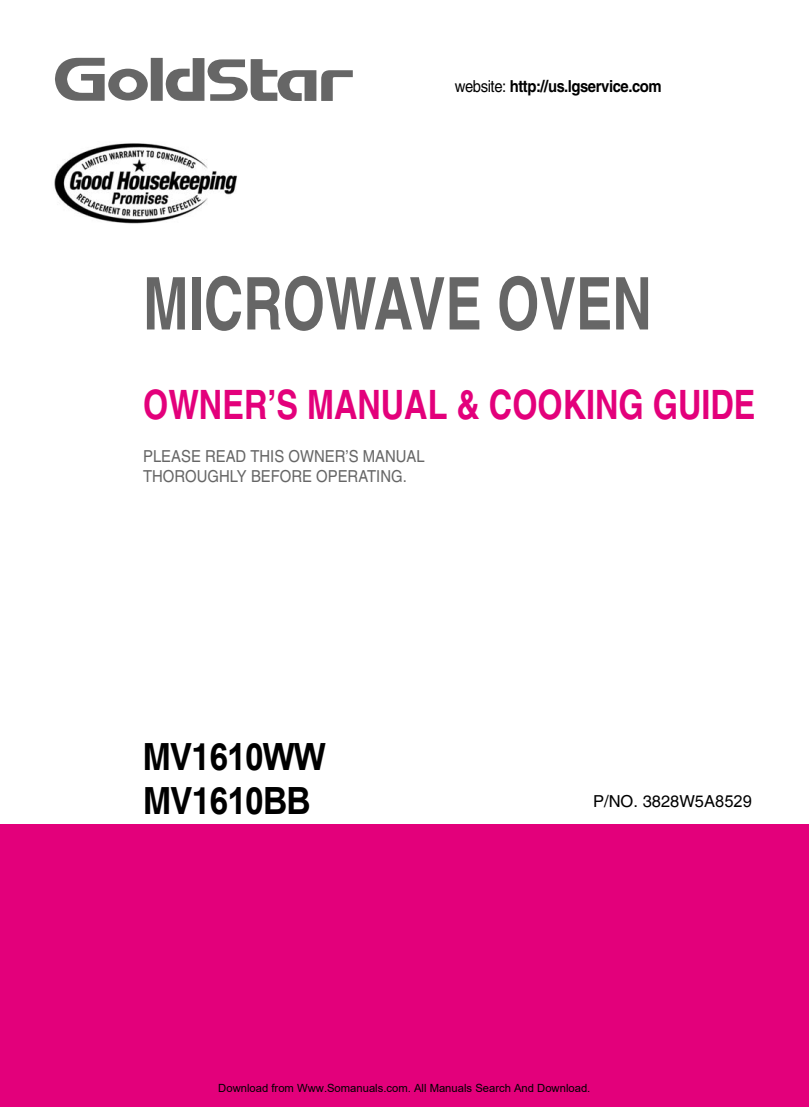
<style>
.page{position:relative;width:809px;height:1109px;background:#fff}
.page>*{position:absolute;margin:0;border:0;box-sizing:border-box;transform-origin:0 0}
.t1{font:700 72.75px "Helvetica";color:#666;scale:.75 1}
.t2{font:700 40.5px "Helvetica";color:#e3007b;scale:.8 1}
.t3{font:700 37.5px "Arial";letter-spacing:-.03em;color:#000;scale:.9 1}
.t4{font:16.5px/19.8px "Helvetica";color:#666;scale:.9 1}
.t5{font:700 16.5px "Helvetica";letter-spacing:-.03em;color:#000;scale:.9 1}
.t6{font:16.5px "Helvetica";color:#000}
.t7{font:11.25px "Arial";color:#000}
.s1{font-weight:400}
.s2{font-family:"Arial"}
.s3{font-family:"Helvetica"}
</style>
<div class="page">
<div style="left:0;top:824px;width:808px;height:282px;background:#e3007b"></div>
<div style="left:151px;top:58px;width:12px;height:43px;background:#666"></div>
<svg style="left:165px;top:58px;width:188px;height:43px"></svg>
<svg style="left:55px;top:58px;width:93px;height:43px"></svg>
<img style="left:54px;top:143px;width:183px;height:81px">
<h3 class="t5" style="left:454px;top:80px;width:231px"><span class="s1">website:</span> http://<span class="s2">us</span>.lgservice.com</h3>
<h1 class="t1" style="left:143px;top:277px;width:679px">MICROWAVE OVEN</h1>
<h2 class="t2" style="left:143px;top:390px;width:766px">OWNER’S MANUAL &amp; COOKING GUIDE</h2>
<h3 class="t4" style="left:143px;top:448px;width:314px">PLEASE READ THIS OWNER’S MANUAL<br>THOROUGHLY BEFORE OPERATING.</h3>
<h3 class="t3" style="left:143px;top:732px;width:205px"><span class="s3">MV1</span>610WW</h3>
<h3 class="t3" style="left:143px;top:775px;width:188px"><span class="s3">MV1</span>610BB</h3>
<h3 class="t6" style="left:593px;top:795px;width:160px">P/NO. 3828W5A<span class="s2">8529</span></h3>
<p class="t7" style="left:218px;top:1081px;width:373px">Download from Www.Somanuals.com. All Manuals Search And Download.</p>
</div>
